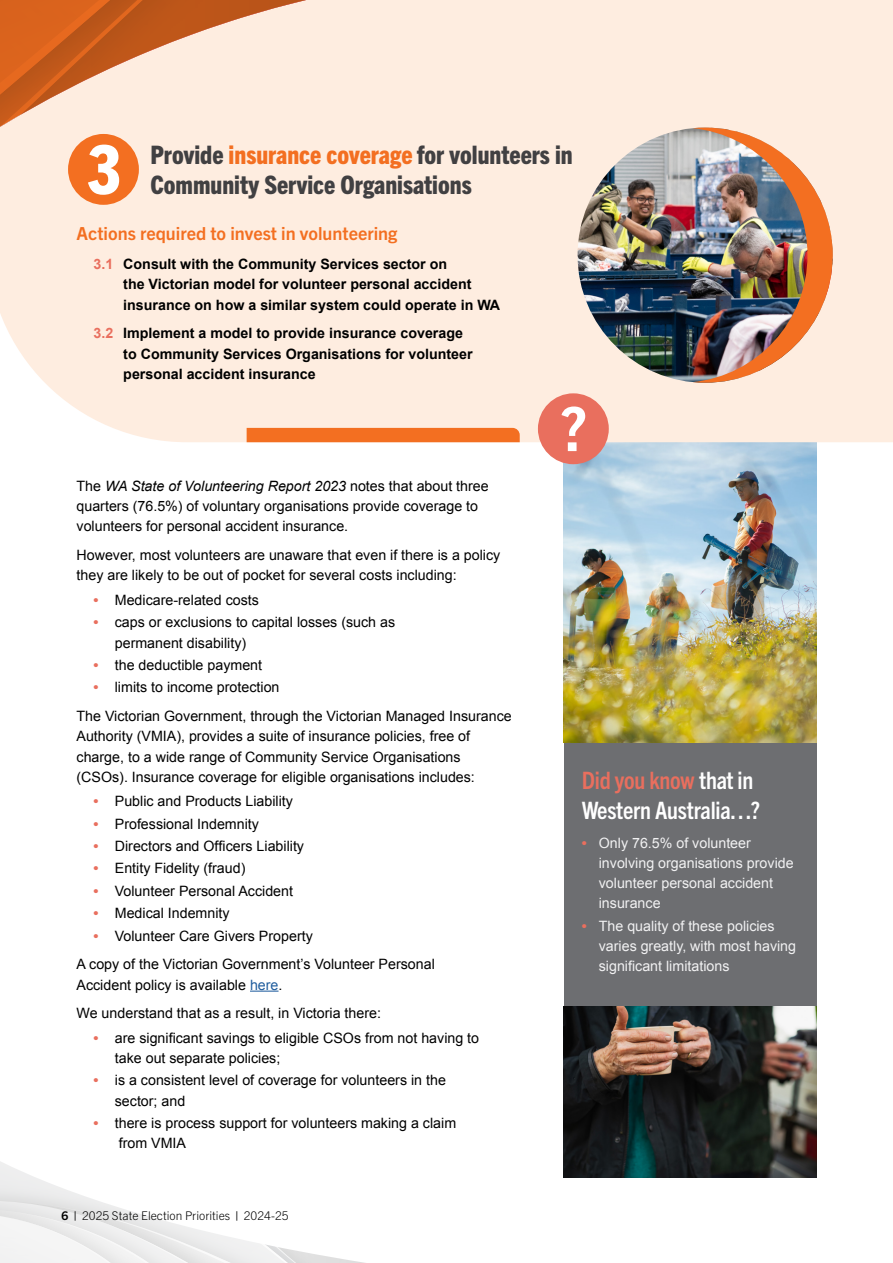
<style>
.page{position:relative;width:893px;height:1263px;background:#fff}
.page>*{position:absolute;margin:0;border:0;box-sizing:border-box;transform-origin:0 0}
.t1{font:800 condensed 25.5px/30px "Trade Gothic Next LT Pro";color:#414042}
.t2{font:700 condensed 24px/30px "Trade Gothic Next LT Pro";letter-spacing:-.01em;color:#fff}
.t3{font:700 18px "Trade Gothic Next LT Pro";color:#f36f21}
.t4{font:14.25px/20.2px "Arial";color:#000}
.t5{font:700 14.25px/20.2px "Arial";color:#000}
.t6{font:14.25px/20.2px "Arial";color:#f1f1f2}
.t7{font:300 12px "Trade Gothic Next LT Pro";color:#000}
.s1{color:#f36f21}
.s2{color:#e96f5e}
.s3{font-style:italic}
.s4{font-weight:700;color:#e96f5e}
.s5{color:#215e9e}
.s6{font-weight:700}
</style>
<div class="page">
<svg style="left:0;top:1161px;width:365px;height:102px"></svg>
<div style="left:564px;top:334px;width:252px;height:844px;background:#6d6e71"></div>
<img style="left:564px;top:442px;width:252px;height:300px">
<img style="left:564px;top:1006px;width:252px;height:172px">
<div style="left:0;top:0;width:893px;height:442px;background:#feede0"></div>
<div style="left:0;top:0;width:368px;height:206px;background:#feede0"></div>
<svg style="left:0;top:0;width:306px;height:127px;background:#e6ac89"></svg>
<div style="left:538px;top:393px;width:71px;height:71px;background:#e96f5e;border-radius:50%"></div>
<svg style="left:561px;top:406px;width:24px;height:45px"></svg>
<hr style="left:250px;top:990px;width:29px;height:2px;background:#215e9e">
<img style="left:578px;top:128px;width:255px;height:255px;border-radius:128px">
<img style="left:692px;top:128px;width:141px;height:255px">
<div style="left:68px;top:134px;width:71px;height:71px;background:#f36f21;border-radius:50%"></div>
<svg style="left:88px;top:145px;width:31px;height:50px"></svg>
<div style="left:247px;top:428px;width:273px;height:14px;background:#f36f21"></div>
<h1 class="t1" style="left:150px;top:138px;width:424px">Provide <span class="s1">insurance coverage</span> for volunteers in<br>Community Service Organisations</h1>
<p class="t3" style="left:77px;top:221px;width:322px">Actions required to invest in volunteering</p>
<p class="t5" style="left:123px;top:254px;width:378px;text-indent:-30px"><span class="s2">3.1</span> Consult with the Community Services sector on<br>the Victorian model for volunteer personal accident insurance on how a similar system could operate in WA</p>
<p class="t5" style="left:123px;top:324px;width:351px;text-indent:-30px"><span class="s2">3.2</span> Implement a model to provide insurance coverage to Community Services Organisations for volunteer personal accident insurance</p>
<p class="t4" style="left:77px;top:476px;width:414px">The <span class="s3">WA State of Volunteering Report 2023</span> notes that about three quarters (76.5%) of voluntary organisations provide coverage to volunteers for personal accident insurance.</p>
<p class="t4" style="left:77px;top:545px;width:425px">However, most volunteers are unaware that even if there is a policy they are likely to be out of pocket for several costs including:</p>
<p class="t4" style="left:94px;top:590px;width:167px"><span class="s4">•</span> Medicare-related costs</p>
<p class="t4" style="left:115px;top:612px;width:282px;text-indent:-21px"><span class="s4">•</span> caps or exclusions to capital losses (such as permanent disability)</p>
<p class="t4" style="left:94px;top:655px;width:170px"><span class="s4">•</span> the deductible payment</p>
<p class="t4" style="left:77px;top:673px;width:437px;line-height:28.8px;text-indent:17px"><span class="s4">•</span> limits to income protection<br>The Victorian Government, through the Victorian Managed Insurance</p>
<p class="t4" style="left:77px;top:726px;width:400px">Authority (VMIA), provides a suite of insurance policies, free of charge, to a wide range of Community Service Organisations (CSOs). Insurance coverage for eligible organisations includes:</p>
<p class="t4" style="left:94px;top:791px;width:201px"><span class="s4">•</span> Public and Products Liability</p>
<p class="t4" style="left:94px;top:814px;width:167px"><span class="s4">•</span> Professional Indemnity</p>
<p class="t4" style="left:94px;top:836px;width:212px"><span class="s4">•</span> Directors and Officers Liability</p>
<p class="t4" style="left:94px;top:858px;width:153px"><span class="s4">•</span> Entity Fidelity (fraud)</p>
<p class="t4" style="left:94px;top:881px;width:201px"><span class="s4">•</span> Volunteer Personal Accident</p>
<p class="t4" style="left:94px;top:903px;width:138px"><span class="s4">•</span> Medical Indemnity</p>
<p class="t4" style="left:77px;top:921px;width:360px;line-height:28.8px;text-indent:17px"><span class="s4">•</span> Volunteer Care Givers Property<br>A copy of the Victorian Government’s Volunteer Personal</p>
<p class="t4" style="left:77px;top:970px;width:306px;line-height:28.8px">Accident policy is available <span class="s5">here</span>.<br>We understand that as a result, in Victoria there:</p>
<p class="t4" style="left:115px;top:1028px;width:366px;text-indent:-21px"><span class="s4">•</span> are significant savings to eligible CSOs from not having to take out separate policies;</p>
<p class="t4" style="left:115px;top:1070px;width:333px;text-indent:-21px"><span class="s4">•</span> is a consistent level of coverage for volunteers in the sector; and</p>
<p class="t4" style="left:119px;top:1113px;width:339px;text-indent:-25px"><span class="s4">•</span> there is process support for volunteers making a claim from VMIA</p>
<p class="t7" style="left:62px;top:1207px;width:228px"><span class="s6">6 |</span> 2025 State Election Priorities <span class="s6">|</span> 2024-25</p>
<h2 class="t2" style="left:582px;top:764px;width:180px"><span class="s2">Did you know</span> that in<br>Western Australia…?</h2>
<p class="t6" style="left:599px;top:833px;width:196px;text-indent:-17px"><span class="s4">•</span> Only 76.5% of volunteer involving organisations provide volunteer personal accident insurance</p>
<p class="t6" style="left:599px;top:916px;width:199px;text-indent:-17px"><span class="s4">•</span> The quality of these policies varies greatly, with most having significant limitations</p>
</div>
